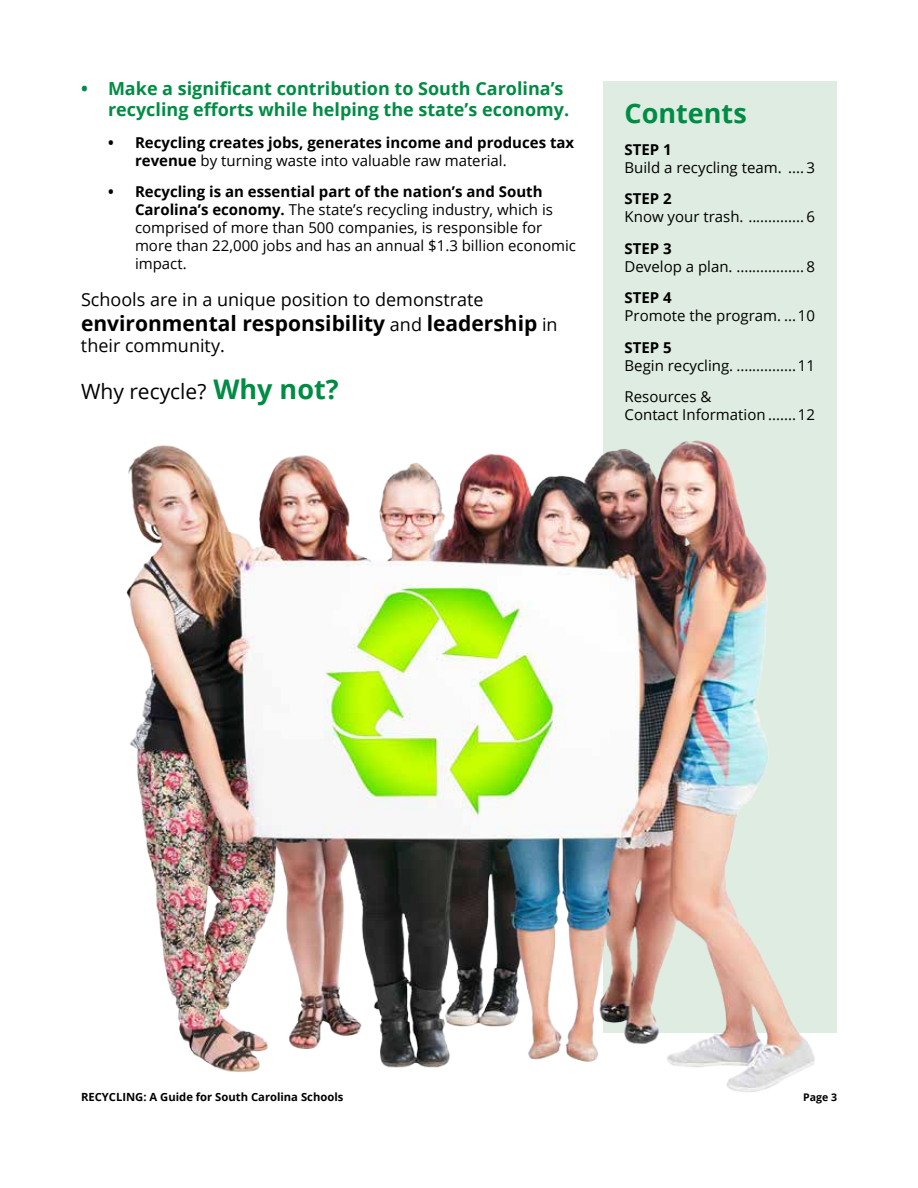
<style>
.page{position:relative;width:918px;height:1188px;background:#fff}
.page>*{position:absolute;margin:0;border:0;box-sizing:border-box;transform-origin:0 0}
.t1{font:700 27px "Open Sans";color:#008c44}
.t2{font:700 21px "Open Sans";color:#000}
.t3{font:21px "Open Sans";color:#000}
.t4{font:700 18px/21.6px "Open Sans";color:#008c44}
.t5{font:18px "Open Sans";color:#000}
.t6{font:15px/18px "Open Sans";color:#000}
.t7{font:700 15px/18px "Open Sans";color:#000}
.t8{font:700 11.25px "Open Sans";color:#000}
.t9{font:700 10.5px "Open Sans";color:#000}
.s1{font-weight:400}
.s2{font-weight:700}
.s3{font-weight:400;font-size:18px}
.s4{font-weight:700;font-size:27px;color:#008c44}
</style>
<div class="page">
<div style="left:603px;top:81px;width:234px;height:951px;background:#deece1"></div>
<img style="left:126px;top:440px;width:708px;height:652px">
<p class="t4" style="left:108px;top:77px;width:463px;text-indent:-27px">• Make a significant contribution to South Carolina’s recycling efforts while helping the state’s economy.</p>
<p class="t7" style="left:135px;top:133px;width:441px;text-indent:-27px">• Recycling creates jobs, generates income and produces tax revenue <span class="s1">by turning waste into valuable raw material.</span></p>
<p class="t6" style="left:135px;top:183px;width:443px;text-indent:-27px"><span class="s2">• Recycling is an essential part of the nation’s and South Carolina’s economy.</span> The state’s recycling industry, which is comprised of more than 500 companies, is responsible for more than 22,000 jobs and has an annual $1.3 billion economic impact.</p>
<p class="t5" style="left:81px;top:287px;width:404px">Schools are in a unique position to demonstrate</p>
<h2 class="t2" style="left:81px;top:308px;width:478px">environmental responsibility <span class="s3">and</span> leadership <span class="s3">in</span></h2>
<p class="t5" style="left:81px;top:333px;width:145px">their community.</p>
<h2 class="t3" style="left:81px;top:377px;width:259px">Why recycle? <span class="s4">Why not?</span></h2>
<h1 class="t1" style="left:625px;top:94px;width:124px">Contents</h1>
<p class="t7" style="left:625px;top:140px;width:49px">STEP 1</p>
<p class="t6" style="left:625px;top:158px;width:192px">Build a recycling team. .... 3</p>
<p class="t7" style="left:625px;top:189px;width:49px">STEP 2</p>
<p class="t6" style="left:625px;top:207px;width:192px">Know your trash. .............. 6</p>
<p class="t7" style="left:625px;top:239px;width:49px">STEP 3</p>
<p class="t6" style="left:625px;top:257px;width:192px">Develop a plan. ................. 8</p>
<p class="t7" style="left:625px;top:288px;width:49px">STEP 4</p>
<p class="t6" style="left:625px;top:306px;width:192px">Promote the program. ...10</p>
<p class="t7" style="left:625px;top:338px;width:49px">STEP 5</p>
<p class="t6" style="left:625px;top:349px;width:192px;line-height:31.5px">Begin recycling. ...............11<br>Resources &amp;</p>
<p class="t6" style="left:625px;top:405px;width:192px">Contact Information .......12</p>
<p class="t8" style="left:81px;top:1089px;width:264px">RECYCLING: A Guide for South Carolina Schools</p>
<p class="t9" style="left:803px;top:1089px;width:35px">Page 3</p>
</div>
